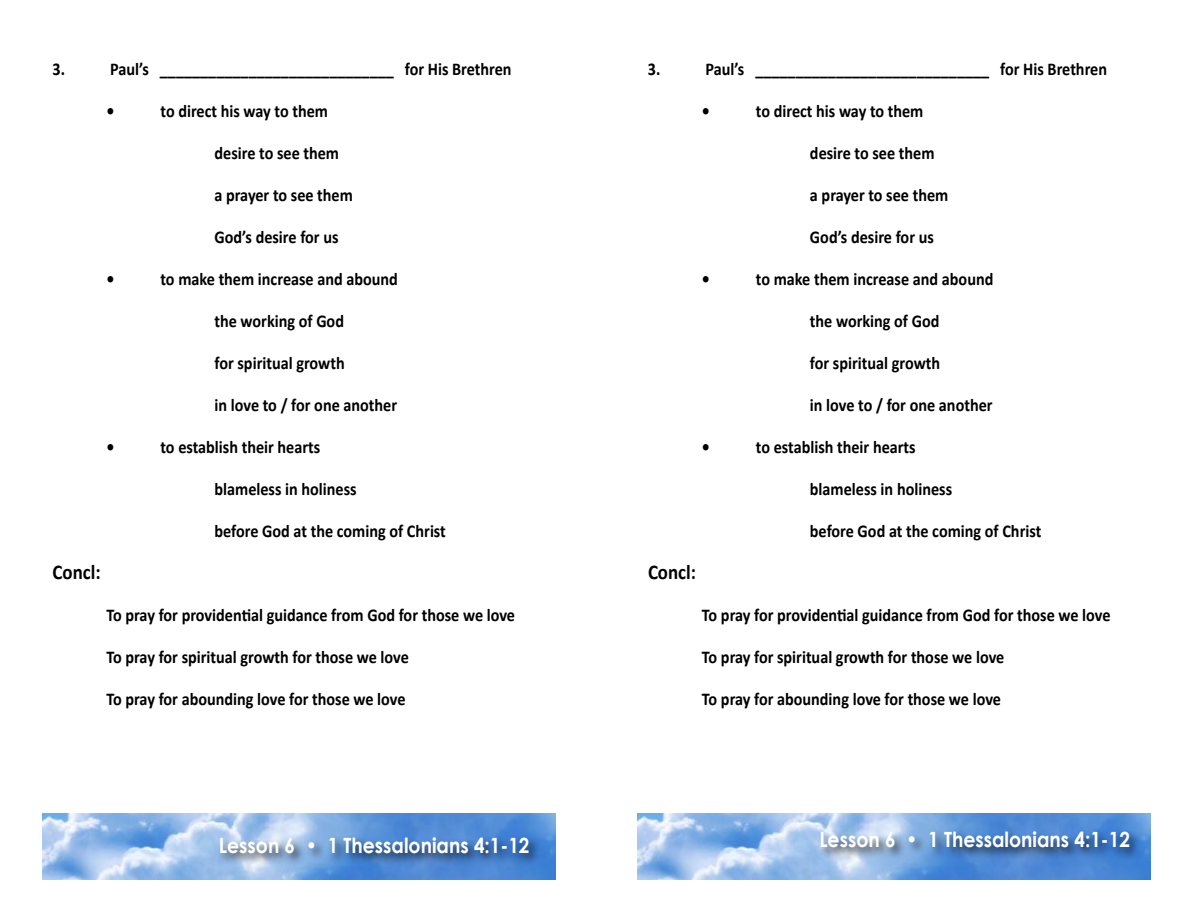
<style>
.page{position:relative;width:1188px;height:918px;background:#fff}
.page>*{position:absolute;margin:0;border:0;box-sizing:border-box;transform-origin:0 0}
.t1{font:700 21px "Century Gothic";color:#fff;scale:.9 1}
.t2{font:700 21px "Calibri";color:#000;scale:.9 1}
.t3{font:700 18px "Calibri";color:#000;scale:.9 1}
</style>
<div class="page">
<img style="left:43px;top:813px;width:512px;height:66px">
<div style="left:217px;top:834px;width:324px;height:32px;background:#000;opacity:.75"></div>
<img style="left:638px;top:813px;width:512px;height:66px">
<div style="left:818px;top:829px;width:323px;height:31px;background:#000;opacity:.75"></div>
<p class="t3" style="left:53px;top:56px;width:15px">3.</p>
<p class="t3" style="left:110px;top:56px;width:448px">Paul’s _____________________________ for His Brethren</p>
<p class="t3" style="left:107px;top:98px;width:10px">•</p>
<p class="t3" style="left:161px;top:98px;width:188px">to direct his way to them</p>
<p class="t3" style="left:215px;top:140px;width:140px">desire to see them</p>
<p class="t3" style="left:215px;top:182px;width:155px">a prayer to see them</p>
<p class="t3" style="left:215px;top:224px;width:139px">God’s desire for us</p>
<p class="t3" style="left:107px;top:266px;width:10px">•</p>
<p class="t3" style="left:161px;top:266px;width:265px">to make them increase and abound</p>
<p class="t3" style="left:215px;top:308px;width:145px">the working of God</p>
<p class="t3" style="left:215px;top:350px;width:146px">for spiritual growth</p>
<p class="t3" style="left:215px;top:392px;width:204px">in love to / for one another</p>
<p class="t3" style="left:107px;top:434px;width:10px">•</p>
<p class="t3" style="left:161px;top:434px;width:179px">to establish their hearts</p>
<p class="t3" style="left:214px;top:476px;width:160px">blameless in holiness</p>
<p class="t3" style="left:215px;top:518px;width:259px">before God at the coming of Christ</p>
<p class="t2" style="left:53px;top:557px;width:55px">Concl:</p>
<p class="t3" style="left:107px;top:602px;width:455px">To pray for providential guidance from God for those we love</p>
<p class="t3" style="left:107px;top:644px;width:337px">To pray for spiritual growth for those we love</p>
<p class="t3" style="left:107px;top:686px;width:334px">To pray for abounding love for those we love</p>
<p class="t3" style="left:648px;top:56px;width:15px">3.</p>
<p class="t3" style="left:706px;top:56px;width:448px">Paul’s _____________________________ for His Brethren</p>
<p class="t3" style="left:702px;top:98px;width:10px">•</p>
<p class="t3" style="left:756px;top:98px;width:188px">to direct his way to them</p>
<p class="t3" style="left:810px;top:140px;width:140px">desire to see them</p>
<p class="t3" style="left:810px;top:182px;width:155px">a prayer to see them</p>
<p class="t3" style="left:810px;top:224px;width:139px">God’s desire for us</p>
<p class="t3" style="left:702px;top:266px;width:10px">•</p>
<p class="t3" style="left:756px;top:266px;width:265px">to make them increase and abound</p>
<p class="t3" style="left:810px;top:308px;width:145px">the working of God</p>
<p class="t3" style="left:810px;top:350px;width:146px">for spiritual growth</p>
<p class="t3" style="left:810px;top:392px;width:204px">in love to / for one another</p>
<p class="t3" style="left:702px;top:434px;width:10px">•</p>
<p class="t3" style="left:756px;top:434px;width:179px">to establish their hearts</p>
<p class="t3" style="left:810px;top:476px;width:160px">blameless in holiness</p>
<p class="t3" style="left:810px;top:518px;width:259px">before God at the coming of Christ</p>
<p class="t2" style="left:648px;top:557px;width:55px">Concl:</p>
<p class="t3" style="left:702px;top:602px;width:455px">To pray for providential guidance from God for those we love</p>
<p class="t3" style="left:702px;top:644px;width:337px">To pray for spiritual growth for those we love</p>
<p class="t3" style="left:702px;top:686px;width:334px">To pray for abounding love for those we love</p>
<p class="t1" style="left:219px;top:829px;width:347px">Lesson 6 • 1 Thessalonians 4:1-12</p>
<p class="t1" style="left:819px;top:824px;width:347px">Lesson 6 • 1 Thessalonians 4:1-12</p>
</div>
